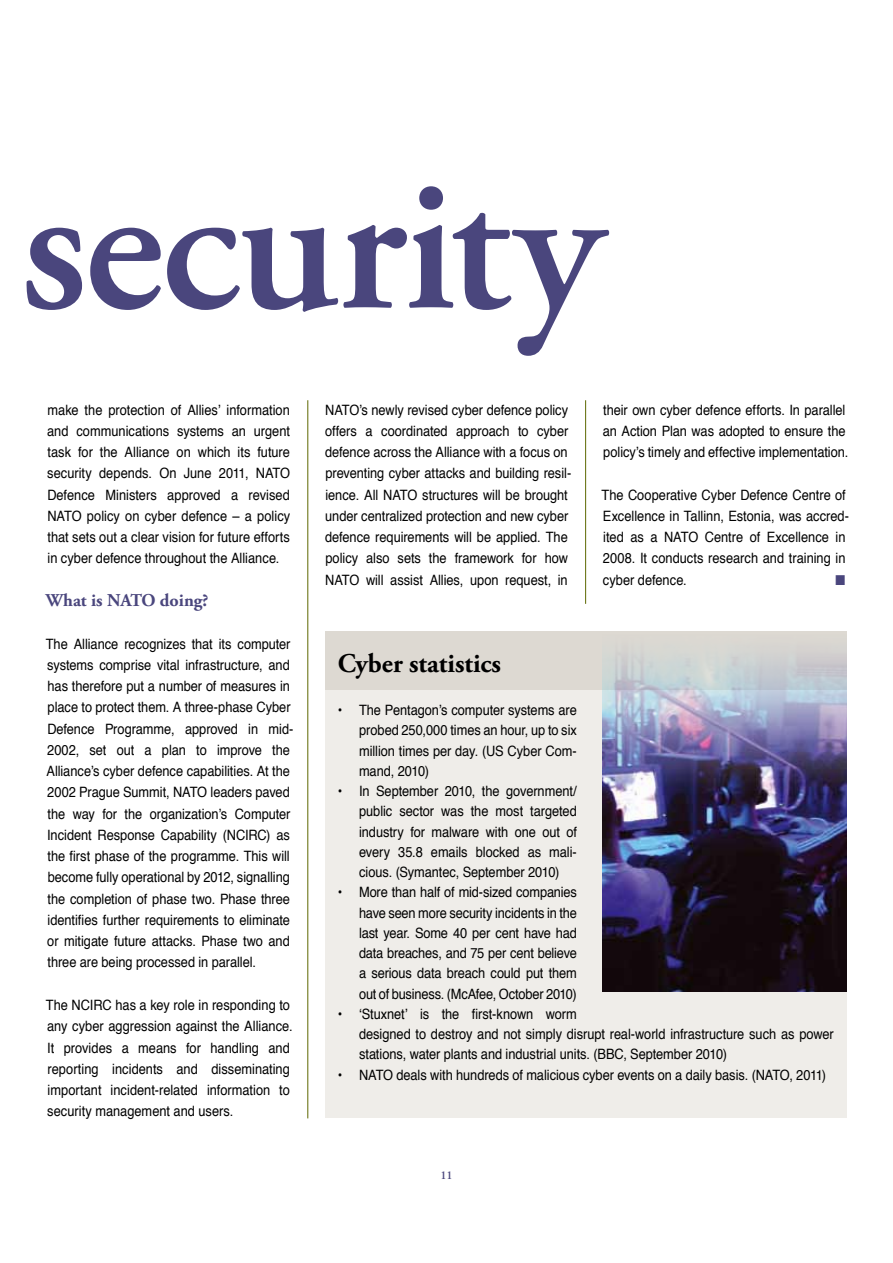
<style>
.page{position:relative;width:893px;height:1263px;background:#fff}
.page>*{position:absolute;margin:0;border:0;box-sizing:border-box;transform-origin:0 0}
.t1{font:600 195px "Adobe Garamond Pro";letter-spacing:-.01em;color:#4a467d}
.t2{font:700 27px "Adobe Garamond Pro";color:#000}
.t3{font:700 18px "Adobe Garamond Pro";color:#4a467d}
.t4{font:14.25px/21.3px "Helvetica";letter-spacing:-.005em;color:#000;scale:.9 1}
.t5{font:14.25px "Zapf Dingbats ITC";color:#4a467d;scale:.9 1}
.t6{font:600 12px "Adobe Garamond Pro";color:#4a467d}
</style>
<div class="page">
<hr style="left:308px;top:400px;width:1px;height:718px;background:#5d6800">
<hr style="left:585px;top:400px;width:1px;height:204px;background:#5d6800">
<div style="left:325px;top:631px;width:522px;height:487px;background:#efede9"></div>
<div style="left:325px;top:631px;width:522px;height:59px;background:#ddd9d2"></div>
<img style="left:602px;top:652px;width:245px;height:339px">
<h1 class="t1" style="left:20px;top:133px;width:583px">security</h1>
<p class="t4" style="left:47px;top:399px;width:272px;text-align:justify">make the protection of Allies’ information and communications systems an urgent task for the Alliance on which its future security depends. On June 2011, NATO Defence Ministers approved a revised NATO policy on cyber defence – a policy that sets out a clear vision for future efforts in cyber defence throughout the Alliance.</p>
<p class="t3" style="left:46px;top:590px;width:164px">What is NATO doing?</p>
<p class="t4" style="left:46px;top:633px;width:277px">The Alliance recognizes that its computer systems comprise vital infrastructure, and has therefore put a number of measures in place to protect them. A three-phase Cyber Defence Programme, approved in mid-2002, set out a plan to improve the Alliance’s cyber defence capabilities. At the 2002 Prague Summit, NATO leaders paved the way for the organization’s Computer Incident Response Capability (NCIRC) as the first phase of the programme. This will become fully operational by 2012, signalling the completion of phase two. Phase three identifies further requirements to eliminate or mitigate future attacks. Phase two and three are being processed in parallel.</p>
<p class="t4" style="left:46px;top:995px;width:276px">The NCIRC has a key role in responding to any cyber aggression against the Alliance.<br>It provides a means for handling and reporting incidents and disseminating important incident-related information to security management and users.</p>
<p class="t4" style="left:325px;top:399px;width:275px">NATO’s newly revised cyber defence policy offers a coordinated approach to cyber defence across the Alliance with a focus on preventing cyber attacks and building resil&shy;ience. All NATO structures will be brought under centralized protection and new cyber defence requirements will be applied. The policy also sets the framework for how NATO will assist Allies, upon request, in</p>
<p class="t4" style="left:603px;top:399px;width:274px">their own cyber defence efforts. In parallel an Action Plan was adopted to ensure the policy’s timely and effective implementation.</p>
<p class="t4" style="left:601px;top:484px;width:277px">The Cooperative Cyber Defence Centre of Excellence in Tallinn, Estonia, was accred&shy;ited as a NATO Centre of Excellence in 2008. It conducts research and training in cyber defence.</p>
<p class="t5" style="left:835px;top:573px;width:12px">■</p>
<h2 class="t2" style="left:338px;top:648px;width:165px">Cyber statistics</h2>
<p class="t4" style="left:359px;top:700px;width:244px;line-height:20.2px;text-align:justify;text-indent:-21px">• The Pentagon’s computer systems are probed 250,000 times an hour, up to six million times per day. (US Cyber Com&shy;mand, 2010)</p>
<p class="t4" style="left:359px;top:781px;width:244px;line-height:20.2px;text-align:justify;text-indent:-21px">• In September 2010, the government/ public sector was the most targeted industry for malware with one out of every 35.8 emails blocked as mali&shy;cious. (Symantec, September 2010)</p>
<p class="t4" style="left:359px;top:883px;width:244px;line-height:20.2px;text-align:justify;text-indent:-21px">• More than half of mid-sized companies have seen more security incidents in the last year. Some 40 per cent have had data breaches, and 75 per cent believe a serious data breach could put them out of business. (McAfee, October 2010)</p>
<p class="t4" style="left:359px;top:1004px;width:529px;line-height:20.2px;text-indent:-21px">• ‘Stuxnet’ is the first-known worm<br>designed to destroy and not simply disrupt real-world infrastructure such as power stations, water plants and industrial units. (BBC, September 2010)</p>
<p class="t4" style="left:338px;top:1064px;width:544px">• NATO deals with hundreds of malicious cyber events on a daily basis. (NATO, 2011)</p>
<p class="t6" style="left:440px;top:1168px;width:14px">11</p>
</div>
